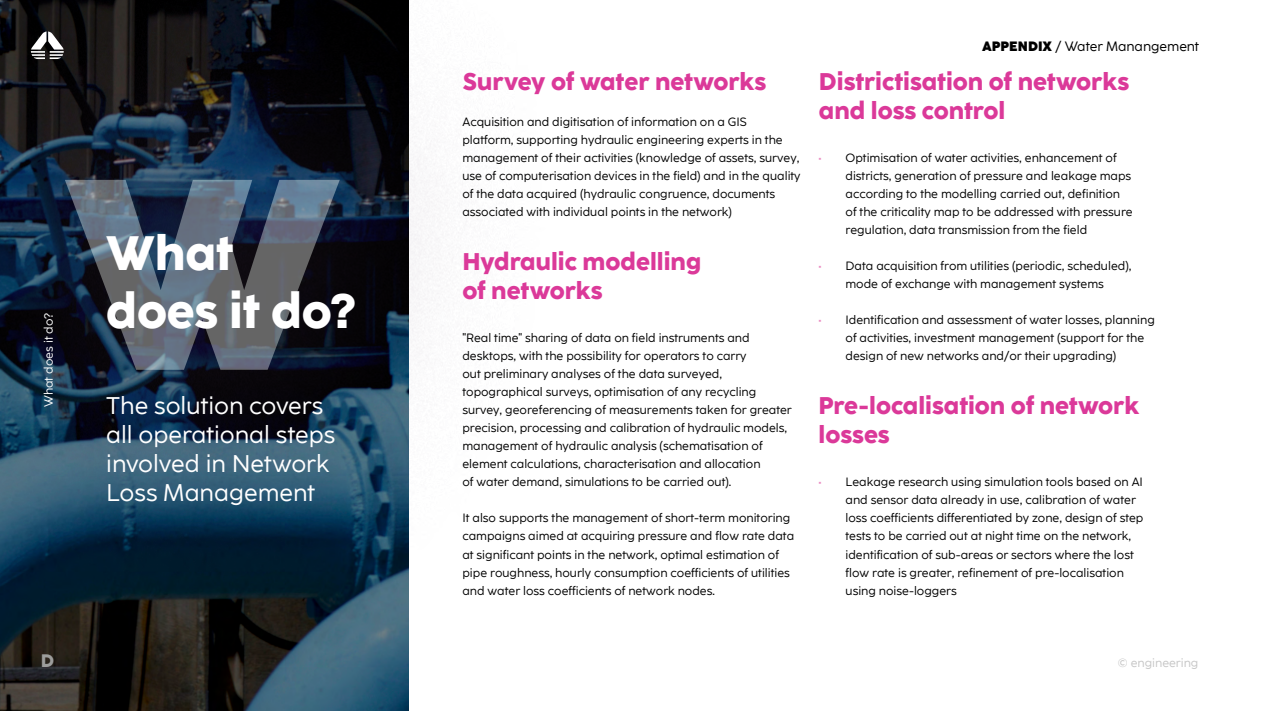
<style>
.page{position:relative;width:1263px;height:711px;background:#fff}
.page>*{position:absolute;margin:0;border:0;box-sizing:border-box;transform-origin:0 0}
.t1{font:800 270px "Coco Eng";color:#fff}
.t2{font:800 48px/57.6px "Coco Eng";letter-spacing:-.005em;color:#fff}
.t3{font:800 24px/28.8px "Coco Eng";color:#db3999}
.t4{font:24px/28.8px "Coco Eng";letter-spacing:-.005em;color:#fff}
.t5{font:800 18px "Coco Eng";color:#9d9d9c}
.t6{font:13.5px "Coco Eng";color:#000}
.t7{font:12px/18px "Coco Eng";color:#000}
.t8{font:12px "Coco Eng";color:#fff}
.t9{font:12px "Coco Eng";color:#c6c6c6}
.s1{font-weight:800}
.s2{color:#eb8ec3}
</style>
<div class="page">
<img style="left:0;top:611px;width:409px;height:99px">
<div style="left:0;top:0;width:575px;height:611px;background:#513a5c;opacity:.75"></div>
<svg style="left:31px;top:31px;width:33px;height:28px"></svg>
<p class="t8" style="left:41px;top:407px;width:96px;rotate:-90deg">What does it do?</p>
<h1 class="t1" style="left:64px;top:73px;width:279px">W</h1>
<h2 class="t2" style="left:106px;top:221px;width:251px">What does it do?</h2>
<h3 class="t4" style="left:106px;top:390px;width:230px">The solution covers all operational steps involved in Network<br>Loss Management</h3>
<h3 class="t5" style="left:41px;top:647px;width:15px">D</h3>
<h3 class="t3" style="left:463px;top:66px;width:305px">Survey of water networks</h3>
<p class="t7" style="left:462px;top:112px;width:340px">Acquisition and digitisation of information on a GIS platform, supporting hydraulic engineering experts in the management of their activities (knowledge of assets, survey, use of computerisation devices in the field) and in the quality of the data acquired (hydraulic congruence, documents associated with individual points in the network)</p>
<h3 class="t3" style="left:462px;top:246px;width:240px">Hydraulic modelling of networks</h3>
<p class="t7" style="left:462px;top:328px;width:331px">"Real time" sharing of data on field instruments and desktops, with the possibility for operators to carry<br>out preliminary analyses of the data surveyed, topographical surveys, optimisation of any recycling survey, georeferencing of measurements taken for greater precision, processing and calibration of hydraulic models, management of hydraulic analysis (schematisation of element calculations, characterisation and allocation<br>of water demand, simulations to be carried out).</p>
<p class="t7" style="left:462px;top:508px;width:333px">It also supports the management of short-term monitoring campaigns aimed at acquiring pressure and flow rate data at significant points in the network, optimal estimation of pipe roughness, hourly consumption coefficients of utilities and water loss coefficients of network nodes.</p>
<p class="t6" style="left:982px;top:38px;width:218px"><span class="s1">APPENDIX</span> / Water Manangement</p>
<h3 class="t3" style="left:819px;top:66px;width:312px">Districtisation of networks and loss control</h3>
<p class="t7" style="left:845px;top:148px;width:289px;text-indent:-27px"><span class="s2">•</span> Optimisation of water activities, enhancement of districts, generation of pressure and leakage maps according to the modelling carried out, definition of the criticality map to be addressed with pressure regulation, data transmission from the field</p>
<p class="t7" style="left:818px;top:256px;width:314px;text-align:center"><span class="s2">•</span> Data acquisition from utilities (periodic, scheduled), mode of exchange with management systems</p>
<p class="t7" style="left:845px;top:310px;width:311px;text-indent:-27px"><span class="s2">•</span> Identification and assessment of water losses, planning of activities, investment management (support for the design of new networks and/or their upgrading)</p>
<h3 class="t3" style="left:819px;top:390px;width:322px">Pre-localisation of network losses</h3>
<p class="t7" style="left:845px;top:472px;width:299px;text-indent:-27px"><span class="s2">•</span> Leakage research using simulation tools based on AI and sensor data already in use, calibration of water loss coefficients differentiated by zone, design of step tests to be carried out at night time on the network, identification of sub-areas or sectors where the lost flow rate is greater, refinement of pre-localisation using noise-loggers</p>
<p class="t9" style="left:1118px;top:654px;width:82px">© engineering</p>
</div>
